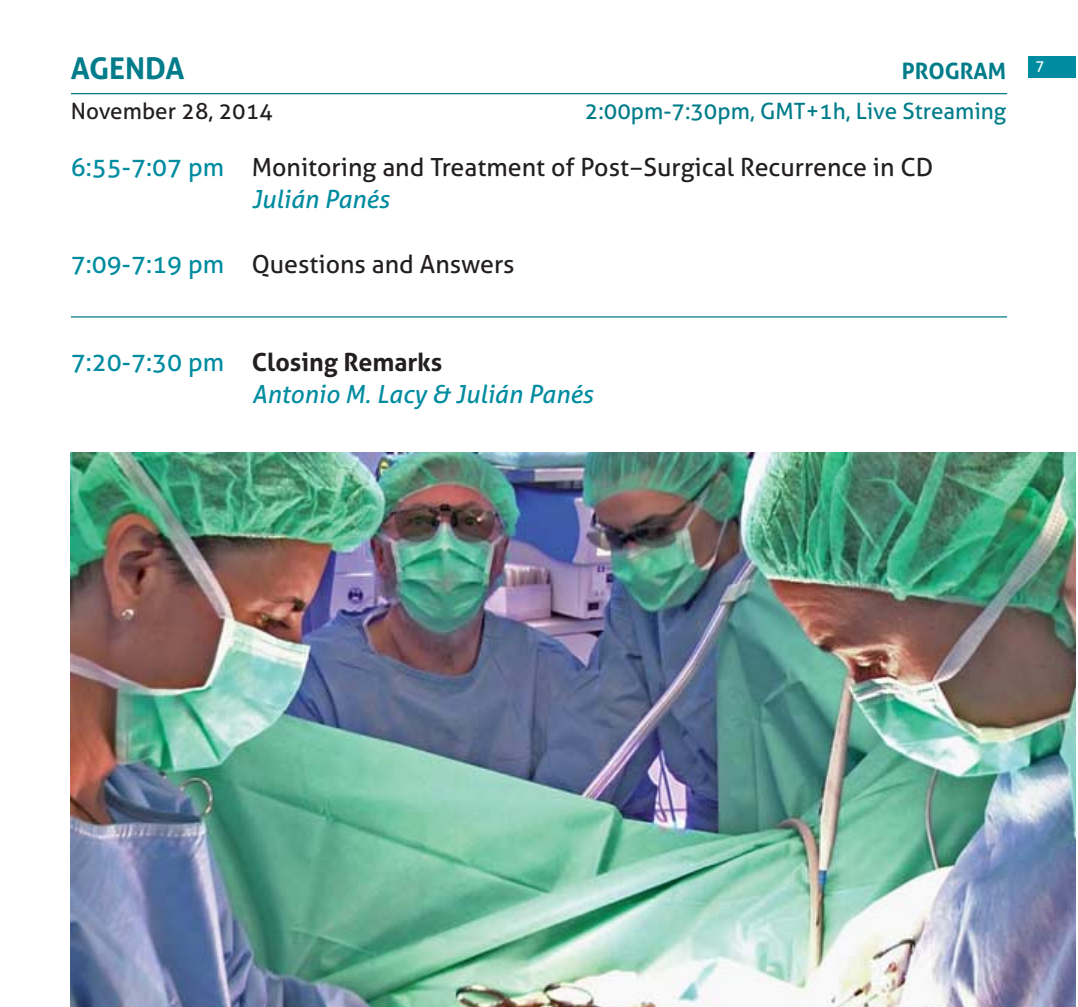
<style>
.page{position:relative;width:1078px;height:1007px;background:#fff}
.page>*{position:absolute;margin:0;border:0;box-sizing:border-box;transform-origin:0 0}
.t1{font:700 30px "Aller";color:#007c8a}
.t2{font:25px/32.5px "Aller";color:#231f20}
.t3{font:italic 25px/32.5px "Aller";color:#008ca0}
.t4{font:22.5px "Aller";color:#007c8a}
.t5{font:22.5px "Aller";color:#231f20}
.t6{font:700 22.5px "Aller";color:#007c8a}
.t7{font:15px "Aller";color:#fff}
.s1{color:#008ca0}
.s2{font-family:"Lucida Grande"}
.s3{font-style:italic;color:#008ca0}
.s4{font-style:normal}
.s5{font-weight:700;font-style:normal;color:#231f20}
</style>
<div class="page">
<div style="left:1028px;top:57px;width:47px;height:21px;background:#008ca0"></div>
<hr style="left:71px;top:93px;width:935px;height:1px;background:#007c8a">
<hr style="left:71px;top:316px;width:935px;height:1px;background:#007c8a">
<img style="left:71px;top:452px;width:1004px;height:554px">
<p class="t1" style="left:71px;top:51px;width:115px">AGENDA</p>
<p class="t7" style="left:1035px;top:57px;width:11px">7</p>
<p class="t6" style="left:901px;top:58px;width:106px">PROGRAM</p>
<p class="t5" style="left:71px;top:98px;width:203px">November 28, 2014</p>
<p class="t4" style="left:584px;top:98px;width:423px">2:00pm-7:30pm, GMT+1h, Live Streaming</p>
<p class="t2" style="left:252px;top:151px;width:683px;text-indent:-181px"><span class="s1">6:55-7:07 pm</span> Monitoring and Treatment of Post<span class="s2">-</span>Surgical Recurrence in CD<br><span class="s3">Julián Panés</span></p>
<p class="t2" style="left:71px;top:248px;width:445px"><span class="s1">7:09-7:19 pm</span> Questions and Answers</p>
<p class="t3" style="left:252px;top:346px;width:343px;text-indent:-181px"><span class="s4">7:20-7:30 pm</span> <span class="s5">Closing Remarks<br></span>Antonio M. Lacy &amp; Julián Panés</p>
</div>
